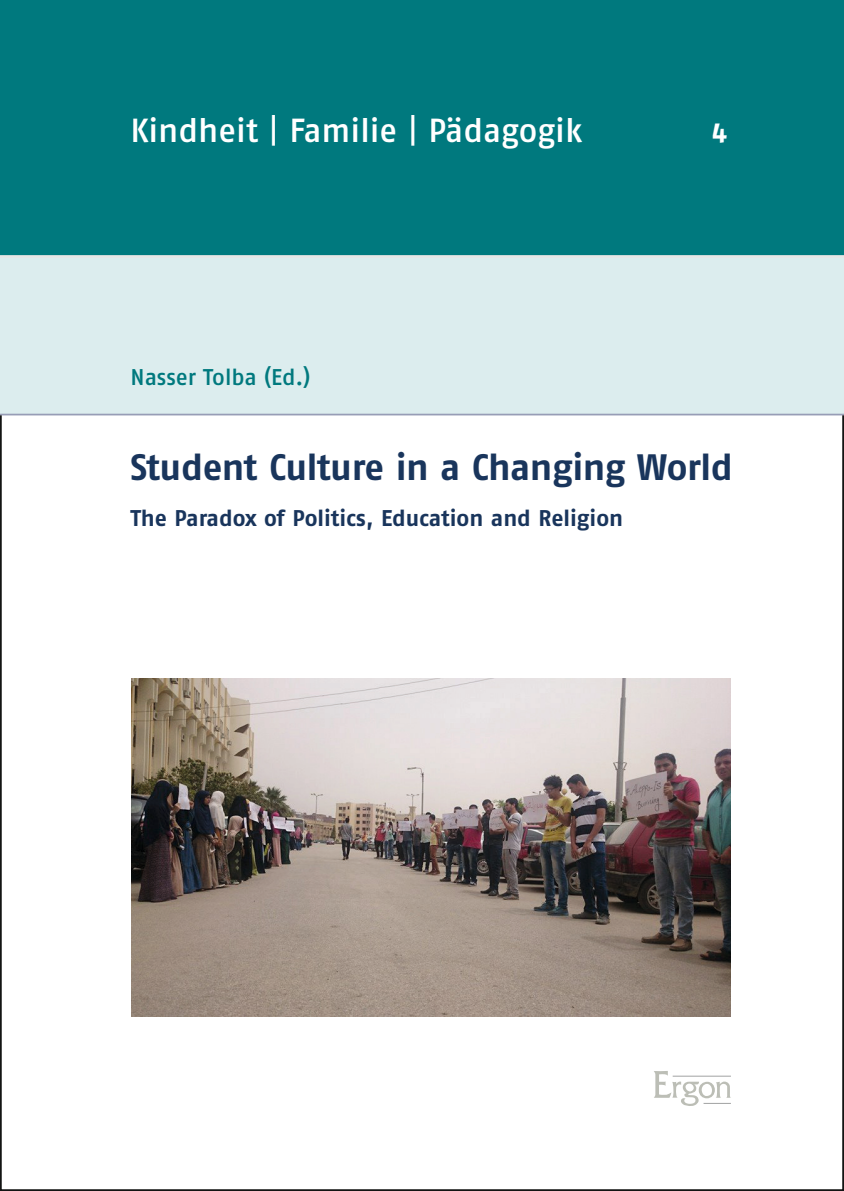
<style>
.page{position:relative;width:844px;height:1191px;background:#fff}
.page>*{position:absolute;margin:0;border:0;box-sizing:border-box;transform-origin:0 0}
.t1{font:36.75px "Fago No Bold Lf";letter-spacing:-.015em;color:#19355c}
.t2{font:33.25px "Fago No Med Lf";color:#fff}
.t3{font:28px "Fago No Bold Lf";color:#fff;scale:.96 1}
.t4{font:22.75px "Fago No Bold Lf";color:#19355c}
.t5{font:22.75px "Fago No Med Lf";letter-spacing:-.005em;color:#00797e}
.s1{font-family:"Fago No Regular Lf Caps"}
</style>
<div class="page">
<div style="left:0;top:257px;width:843px;height:157px;background:#dcedee"></div>
<div style="left:0;top:0;width:843px;height:257px;background:#00797e"></div>
<hr style="left:0;top:255px;width:843px;height:3px;background:#e7e6e5">
<svg style="left:654px;top:1071px;width:76px;height:35px"></svg>
<hr style="left:672px;top:1075px;width:58px;height:1px;background:#a4a5a5">
<img style="left:131px;top:678px;width:599px;height:338px">
<h2 class="t2" style="left:130px;top:112px;width:453px">Kindheit <span class="s1">|</span> Familie <span class="s1">|</span> Pädagogik</h2>
<p class="t3" style="left:712px;top:116px;width:17px">4</p>
<p class="t5" style="left:130px;top:364px;width:181px">Nasser Tolba (Ed.)</p>
<h1 class="t1" style="left:130px;top:445px;width:603px">Student Culture in a Changing World</h1>
<p class="t4" style="left:130px;top:505px;width:494px">The Paradox of Politics, Education and Religion</p>
</div>
